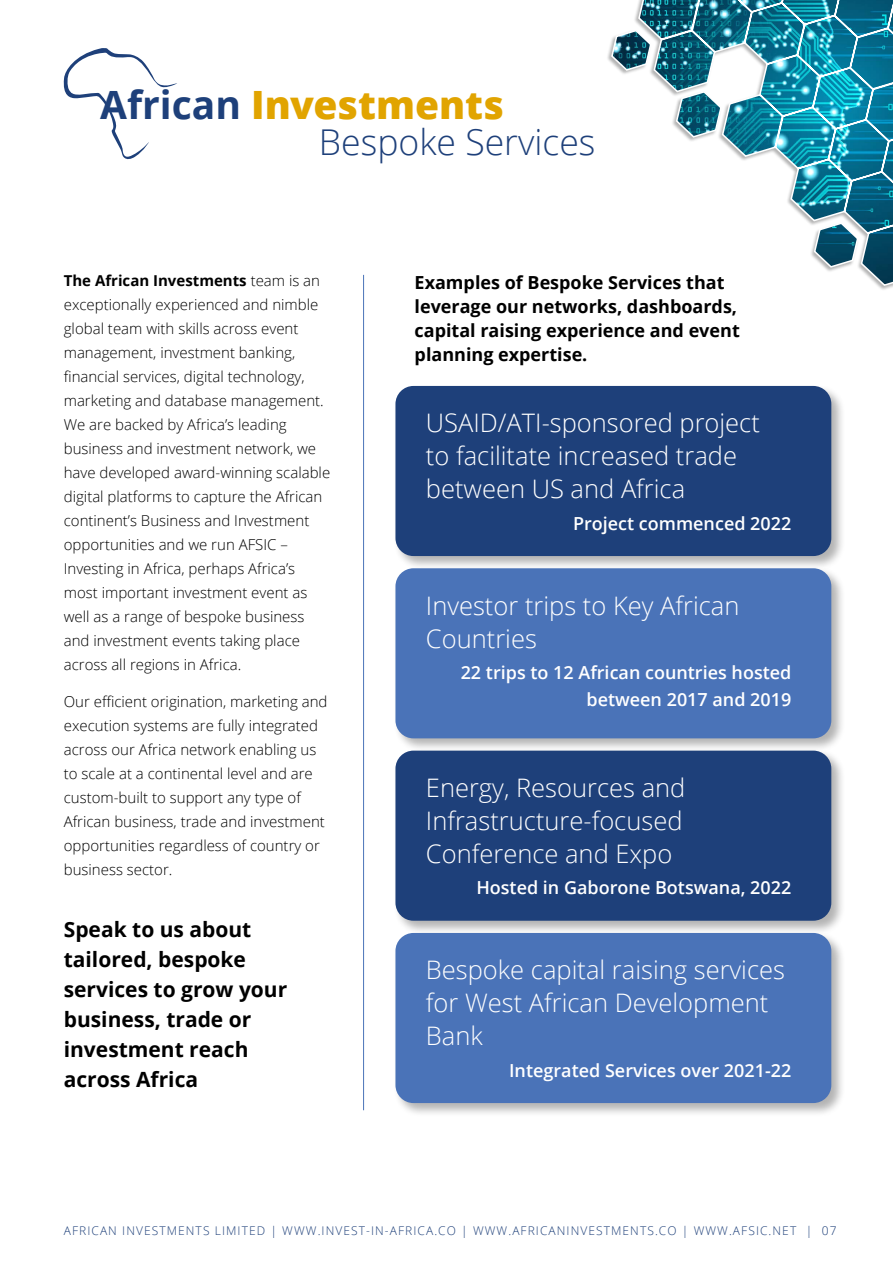
<style>
.page{position:relative;width:893px;height:1263px;background:#fff}
.page>*{position:absolute;margin:0;border:0;box-sizing:border-box;transform-origin:0 0}
.t1{font:800 39px "Open Sans";letter-spacing:-.005em;color:#e1a400}
.t2{font:300 35.55px "Open Sans";color:#1e407a}
.t3{font:300 25.5px/33px "Open Sans";color:#fff}
.t4{font:700 21px/30px "Open Sans";color:#000}
.t5{font:600 18px/27px "Open Sans";color:#fff;text-align:right}
.t6{font:700 18px/24px "Open Sans";color:#000}
.t7{font:300 15px/24px "Open Sans";color:#000}
.t8{font:300 12px "Open Sans";letter-spacing:.09em;color:#1e407a}
.s1{font-weight:700;color:#1e407a}
.s2{font-weight:700}
</style>
<div class="page">
<svg style="left:610px;top:0;width:283px;height:287px"></svg>
<div style="left:393px;top:384px;width:453px;height:186px;background:#000;opacity:.3"></div>
<div style="left:395px;top:386px;width:436px;height:170px;background:#1e407a;border-radius:18px"></div>
<div style="left:393px;top:566px;width:453px;height:186px;background:#000;opacity:.3"></div>
<div style="left:395px;top:568px;width:436px;height:170px;background:#4a73b8;border-radius:18px"></div>
<div style="left:393px;top:748px;width:453px;height:187px;background:#000;opacity:.3"></div>
<div style="left:395px;top:751px;width:436px;height:170px;background:#1e407a;border-radius:18px"></div>
<div style="left:393px;top:931px;width:453px;height:186px;background:#000;opacity:.3"></div>
<div style="left:395px;top:933px;width:436px;height:170px;background:#4a73b8;border-radius:18px"></div>
<svg style="left:63px;top:48px;width:114px;height:112px"></svg>
<hr style="left:363px;top:275px;width:1px;height:835px;background:#4a73b8">
<h1 class="t1" style="left:100px;top:75px;width:405px"><span class="s1">African</span> Investments</h1>
<h2 class="t2" style="left:319px;top:118px;width:278px">Bespoke Services</h2>
<p class="t7" style="left:64px;top:268px;width:268px"><span class="s2">The African Investments</span> team is an exceptionally experienced and nimble global team with skills across event management, investment banking, financial services, digital technology, marketing and database management.<br>We are backed by Africa’s leading business and investment network, we have developed award-winning scalable digital platforms to capture the African continent’s Business and Investment opportunities and we run AFSIC – Investing in Africa, perhaps Africa’s most important investment event as well as a range of bespoke business and investment events taking place across all regions in Africa.</p>
<p class="t7" style="left:64px;top:689px;width:265px">Our efficient origination, marketing and execution systems are fully integrated across our Africa network enabling us to scale at a continental level and are custom-built to support any type of African business, trade and investment opportunities regardless of country or business sector.</p>
<h3 class="t4" style="left:64px;top:914px;width:225px">Speak to us about tailored, bespoke services to grow your business, trade or investment reach across Africa</h3>
<p class="t6" style="left:415px;top:270px;width:327px">Examples of Bespoke Services that leverage our networks, dashboards, capital raising experience and event planning expertise.</p>
<h3 class="t3" style="left:426px;top:406px;width:335px">USAID/ATI-sponsored project to facilitate increased trade between US and Africa</h3>
<p class="t5" style="left:573px;top:509px;width:220px">Project commenced 2022</p>
<h3 class="t3" style="left:426px;top:588px;width:315px">Investor trips to Key African<br>Countries</h3>
<p class="t5" style="left:461px;top:658px;width:332px">22 trips to 12 African countries hosted between 2017 and 2019</p>
<h3 class="t3" style="left:426px;top:770px;width:261px;text-align:justify">Energy, Resources and Infrastructure-focused Conference and Expo</h3>
<p class="t5" style="left:476px;top:874px;width:317px">Hosted in Gaborone Botswana, 2022</p>
<h3 class="t3" style="left:426px;top:953px;width:361px">Bespoke capital raising services for West African Development<br>Bank</h3>
<p class="t5" style="left:509px;top:1056px;width:284px">Integrated Services over 2021-22</p>
<p class="t8" style="left:64px;top:1222px;width:774px">AFRICAN INVESTMENTS LIMITED | WWW.INVEST-IN-AFRICA.CO | WWW.AFRICANINVESTMENTS.CO | WWW.AFSIC.NET | 07</p>
</div>
